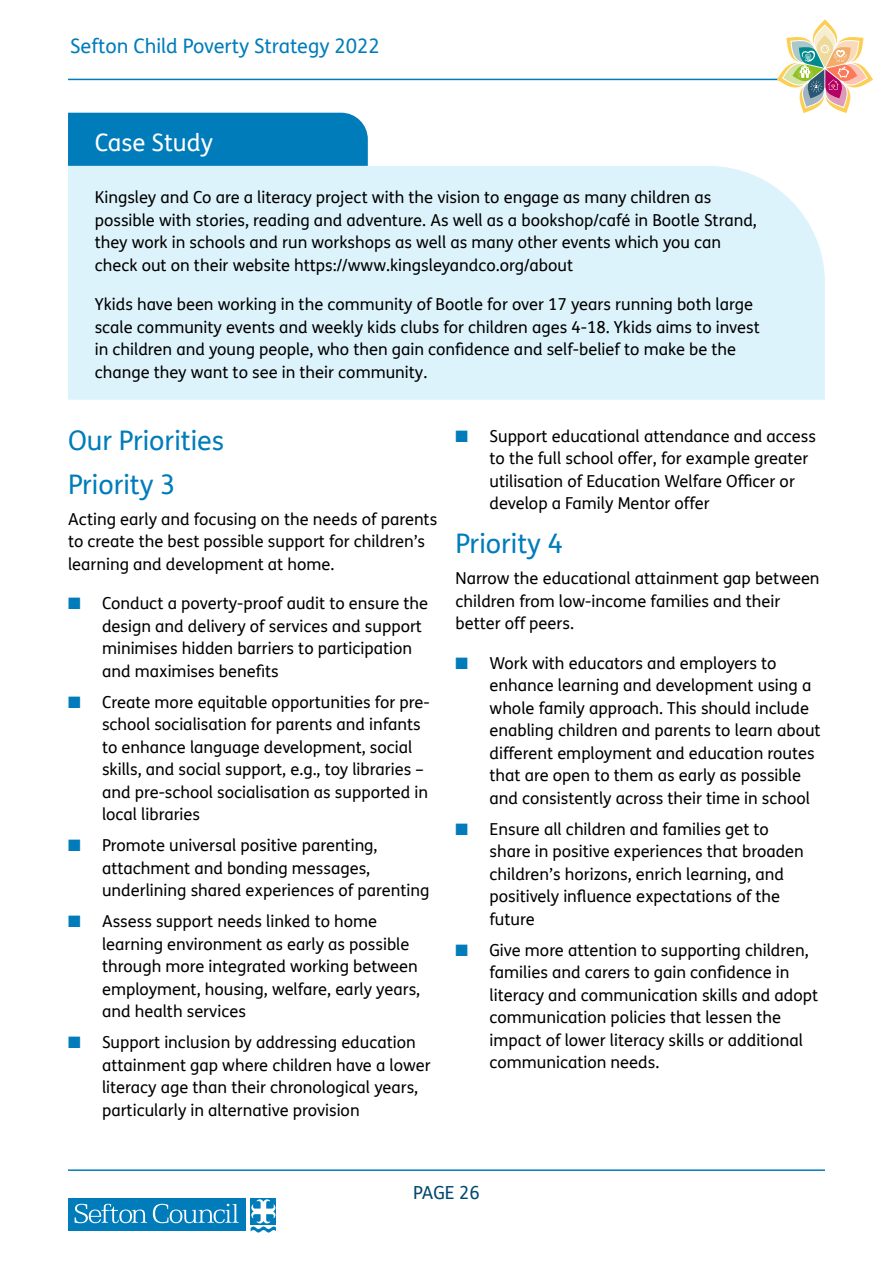
<style>
.page{position:relative;width:893px;height:1263px;background:#fff}
.page>*{position:absolute;margin:0;border:0;box-sizing:border-box;transform-origin:0 0}
.Subhead__not_in_cont{font:27px "FS Me";color:#007cbb}
.Body{font:24px "FS Me";color:#fff}
.t1{font:19.95px "FS Me";color:#007cbb}
.t2{font:18px "FS Me";color:#00486f}
.Body-2{font:16.5px/22.5px "FS Me";color:#000}
.s1{color:#007cbb}
</style>
<div class="page">
<div style="left:251px;top:1198px;width:25px;height:26px;background:#007cbb"></div>
<div style="left:68px;top:1198px;width:178px;height:33px;background:#007cbb"></div>
<svg style="left:75px;top:1204px;width:72px;height:19px"></svg>
<svg style="left:153px;top:1204px;width:86px;height:19px"></svg>
<svg style="left:251px;top:1199px;width:25px;height:33px"></svg>
<hr style="left:68px;top:1169px;width:757px;height:2px;background:#007cbb">
<hr style="left:68px;top:79px;width:757px;height:1px;background:#007cbb">
<svg style="left:777px;top:19px;width:96px;height:94px"></svg>
<div style="left:68px;top:166px;width:757px;height:234px;background:#ddf3fb"></div>
<div style="left:68px;top:113px;width:300px;height:53px;background:#007cbb"></div>
<p class="t1" style="left:70px;top:32px;width:311px">Sefton Child Poverty Strategy 2022</p>
<p class="Body" style="left:95px;top:126px;width:120px">Case Study</p>
<p class="Body-2" style="left:95px;top:186px;width:664px">Kingsley and Co are a literacy project with the vision to engage as many children as possible with stories, reading and adventure. As well as a bookshop/café in Bootle Strand, they work in schools and run workshops as well as many other events which you can check out on their website https://www.kingsleyandco.org/about</p>
<p class="Body-2" style="left:95px;top:293px;width:666px">Ykids have been working in the community of Bootle for over 17 years running both large scale community events and weekly kids clubs for children ages 4-18. Ykids aims to invest in children and young people, who then gain confidence and self-belief to make be the change they want to see in their community.</p>
<p class="Subhead__not_in_cont" style="left:68px;top:422px;width:158px">Our Priorities</p>
<p class="Subhead__not_in_cont" style="left:68px;top:465px;width:109px">Priority 3</p>
<p class="Body-2" style="left:68px;top:507px;width:371px">Acting early and focusing on the needs of parents to create the best possible support for children’s learning and development at home.</p>
<p class="Body-2" style="left:102px;top:592px;width:328px;text-indent:-34px"><span class="s1">■</span> Conduct a poverty-proof audit to ensure the design and delivery of services and support minimises hidden barriers to participation and maximises benefits</p>
<p class="Body-2" style="left:102px;top:690px;width:329px;text-indent:-34px"><span class="s1">■</span> Create more equitable opportunities for pre&shy;school socialisation for parents and infants to enhance language development, social skills, and social support, e.g., toy libraries – and pre-school socialisation as supported in local libraries</p>
<p class="Body-2" style="left:102px;top:834px;width:329px;text-indent:-34px"><span class="s1">■</span> Promote universal positive parenting, attachment and bonding messages, underlining shared experiences of parenting</p>
<p class="Body-2" style="left:102px;top:910px;width:320px;text-indent:-34px"><span class="s1">■</span> Assess support needs linked to home learning environment as early as possible through more integrated working between employment, housing, welfare, early years, and health services</p>
<p class="Body-2" style="left:102px;top:1031px;width:330px;text-indent:-34px"><span class="s1">■</span> Support inclusion by addressing education attainment gap where children have a lower literacy age than their chronological years, particularly in alternative provision</p>
<p class="Body-2" style="left:489px;top:424px;width:328px;text-indent:-34px"><span class="s1">■</span> Support educational attendance and access to the full school offer, for example greater utilisation of Education Welfare Officer or develop a Family Mentor offer</p>
<p class="Subhead__not_in_cont" style="left:455px;top:525px;width:109px">Priority 4</p>
<p class="Body-2" style="left:455px;top:567px;width:366px">Narrow the educational attainment gap between children from low-income families and their better off peers.</p>
<p class="Body-2" style="left:489px;top:651px;width:333px;text-indent:-34px"><span class="s1">■</span> Work with educators and employers to enhance learning and development using a whole family approach. This should include enabling children and parents to learn about different employment and education routes that are open to them as early as possible and consistently across their time in school</p>
<p class="Body-2" style="left:489px;top:817px;width:316px;text-indent:-34px"><span class="s1">■</span> Ensure all children and families get to share in positive experiences that broaden children’s horizons, enrich learning, and positively influence expectations of the future</p>
<p class="Body-2" style="left:489px;top:938px;width:330px;text-indent:-34px"><span class="s1">■</span> Give more attention to supporting children, families and carers to gain confidence in literacy and communication skills and adopt communication policies that lessen the impact of lower literacy skills or additional communication needs.</p>
<p class="t2" style="left:413px;top:1180px;width:68px">PAGE 26</p>
</div>
